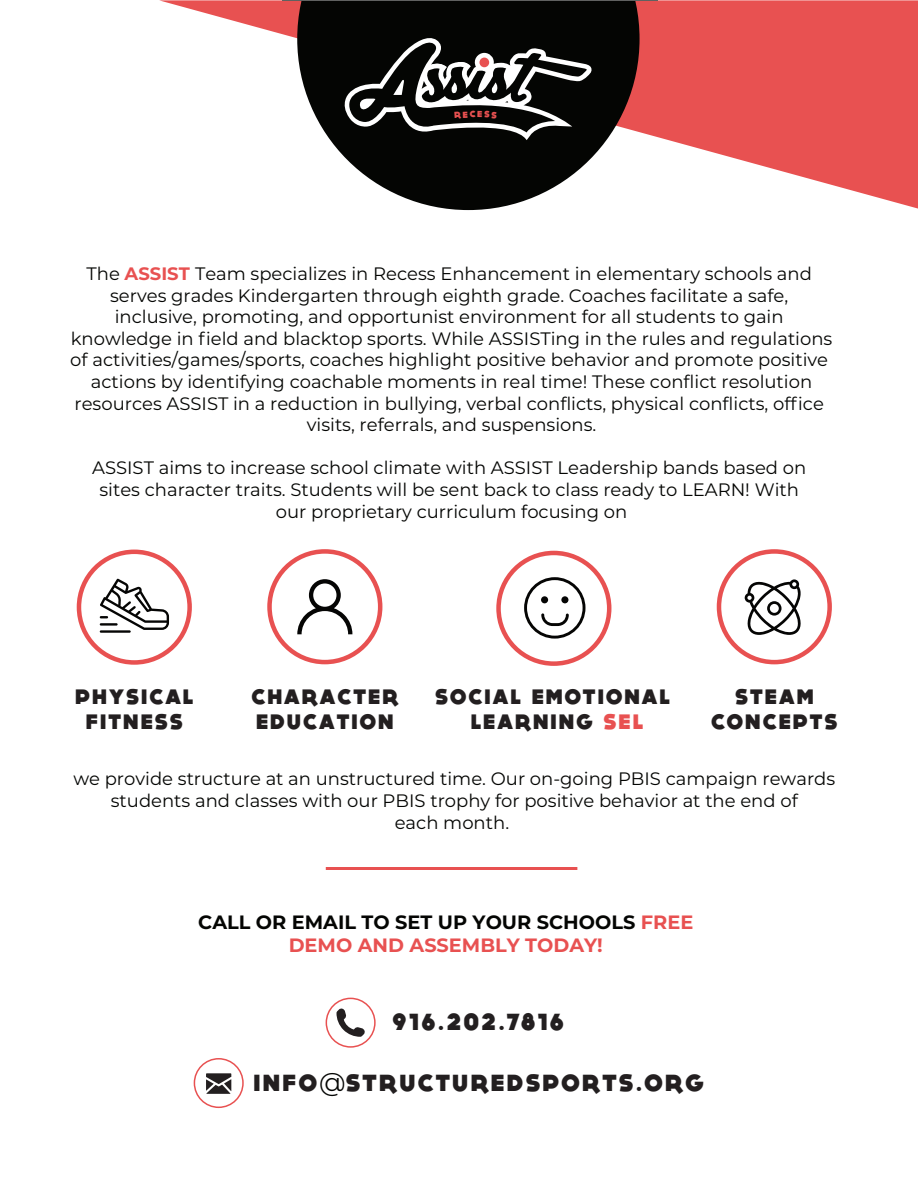
<style>
.page{position:relative;width:918px;height:1188px;background:#fff}
.page>*{position:absolute;margin:0;border:0;box-sizing:border-box;transform-origin:0 0}
.t1{font:800 23.4px "DOCK11";letter-spacing:.1em;color:#231f20}
.t2{font:800 21px/25.2px "DOCK11";letter-spacing:.1em;color:#231f20;text-align:center}
.t3{font:700 19.35px/23.1px "Montserrat";color:#040503;text-align:center}
.t4{font:18px/21.6px "Montserrat";color:#040503;text-align:center}
.s1{font-weight:700;color:#e85151}
.s2{color:#e85151}
.s3{font-family:"Montserrat";font-weight:400;font-size:25.65px;color:#040503}
</style>
<div class="page">
<svg style="left:159px;top:0;width:759px;height:209px;fill:#e85151"></svg>
<svg style="left:297px;top:1px;width:343px;height:209px;fill:#040503"></svg>
<hr style="left:282px;top:0;width:375px;height:1px;background:#606160">
<div style="left:77px;top:550px;width:115px;height:115px;border:4px solid #e85151;border-radius:50%"></div>
<svg style="left:336px;top:1008px;width:29px;height:29px"></svg>
<svg style="left:206px;top:1073px;width:25px;height:21px"></svg>
<div style="left:326px;top:998px;width:50px;height:50px;border:2px solid #e85151;border-radius:50%"></div>
<div style="left:194px;top:1058px;width:50px;height:50px;border:2px solid #e85151;border-radius:50%"></div>
<div style="left:496px;top:551px;width:115px;height:115px;border:4px solid #e85151;border-radius:50%"></div>
<div style="left:267px;top:549px;width:115px;height:115px;border:4px solid #e85151;border-radius:50%"></div>
<div style="left:717px;top:549px;width:115px;height:115px;border:4px solid #e85151;border-radius:50%"></div>
<hr style="left:326px;top:867px;width:251px;height:3px;background:#e85151">
<svg style="left:100px;top:579px;width:69px;height:51px"></svg>
<hr style="left:100px;top:623px;width:18px;height:3px;background:#050504">
<hr style="left:100px;top:630px;width:31px;height:3px;background:#050504">
<svg style="left:524px;top:577px;width:61px;height:62px"></svg>
<svg style="left:745px;top:579px;width:56px;height:56px"></svg>
<svg style="left:297px;top:579px;width:55px;height:55px"></svg>
<svg style="left:339px;top:34px;width:256px;height:106px"></svg>
<p class="t4" style="left:70px;top:262px;width:764px">The <span class="s1">ASSIST</span> Team specializes in Recess Enhancement in elementary schools and serves grades Kindergarten through eighth grade. Coaches facilitate a safe, inclusive, promoting, and opportunist environment for all students to gain knowledge in field and blacktop sports. While ASSISTing in the rules and regulations of activities/games/sports, coaches highlight positive behavior and promote positive actions by identifying coachable moments in real time! These conflict resolution resources ASSIST in a reduction in bullying, verbal conflicts, physical conflicts, office visits, referrals, and suspensions.</p>
<p class="t4" style="left:92px;top:457px;width:716px">ASSIST aims to increase school climate with ASSIST Leadership bands based on sites character traits. Students will be sent back to class ready to LEARN! With our proprietary curriculum focusing on</p>
<p class="t2" style="left:75px;top:684px;width:120px">PHYSICAL<br>FITNESS</p>
<p class="t2" style="left:251px;top:684px;width:148px;text-align:left">CHARACTER<br>EDUCATION</p>
<p class="t2" style="left:711px;top:684px;width:128px">STEAM<br>CONCEPTS</p>
<p class="t2" style="left:435px;top:684px;width:236px">SOCIAL EMOTIONAL<br>LEARNING <span class="s2">SEL</span></p>
<p class="t4" style="left:73px;top:768px;width:763px">we provide structure at an unstructured time. Our on-going PBIS campaign rewards students and classes with our PBIS trophy for positive behavior at the end of<br>each month.</p>
<p class="t3" style="left:198px;top:909px;width:497px">CALL OR EMAIL TO SET UP YOUR SCHOOLS <span class="s2">FREE<br>DEMO AND ASSEMBLY TODAY!</span></p>
<p class="t1" style="left:392px;top:1011px;width:173px">916.202.7816</p>
<p class="t1" style="left:254px;top:1072px;width:452px">INFO<span class="s3">@</span>STRUCTUREDSPORTS.ORG</p>
</div>
